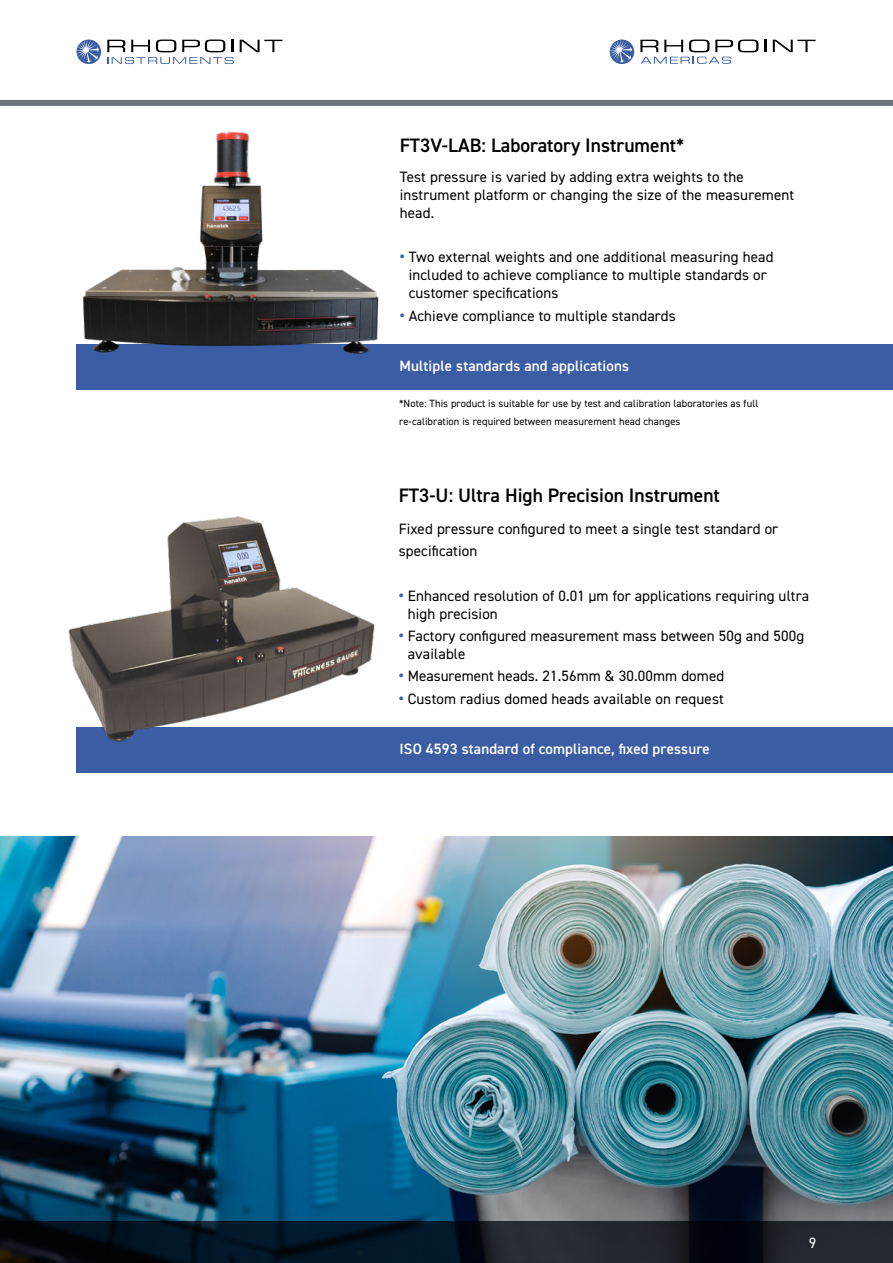
<style>
.page{position:relative;width:893px;height:1263px;background:#fff}
.page>*{position:absolute;margin:0;border:0;box-sizing:border-box;transform-origin:0 0}
.t1{font:600 19.5px "DIN2014";color:#000}
.t2{font:15px/18px "DIN2014";letter-spacing:.01em;color:#000}
.t3{font:600 15px "DIN2014";letter-spacing:.01em;color:#fff}
.t4{font:15px "DIN2014";color:#fff}
.t5{font:10.5px/18px "DIN2014";letter-spacing:.01em;color:#000}
.s1{font-weight:700;font-size:16.5px;color:#3b5da3}
</style>
<div class="page">
<div style="left:0;top:100px;width:893px;height:6px;background:#70737a"></div>
<svg style="left:240px;top:40px;width:42px;height:12px"></svg>
<svg style="left:107px;top:40px;width:127px;height:24px"></svg>
<svg style="left:77px;top:40px;width:24px;height:24px"></svg>
<svg style="left:77px;top:40px;width:22px;height:23px"></svg>
<svg style="left:764px;top:40px;width:2px;height:12px"></svg>
<svg style="left:773px;top:40px;width:43px;height:12px"></svg>
<svg style="left:610px;top:40px;width:24px;height:24px"></svg>
<svg style="left:610px;top:40px;width:22px;height:23px"></svg>
<svg style="left:640px;top:40px;width:118px;height:24px"></svg>
<img style="left:0;top:836px;width:893px;height:385px">
<svg style="left:0;top:1221px;width:893px;height:42px;background:#0d1822"></svg>
<div style="left:77px;top:344px;width:816px;height:45px;background:#3b5da3"></div>
<div style="left:77px;top:727px;width:816px;height:46px;background:#3b5da3"></div>
<img style="left:68px;top:516px;width:307px;height:245px">
<img style="left:76px;top:131px;width:303px;height:224px">
<h1 class="t1" style="left:400px;top:136px;width:286px">FT3V-LAB: Laboratory Instrument*</h1>
<p class="t2" style="left:400px;top:168px;width:396px">Test pressure is varied by adding extra weights to the instrument platform or changing the size of the measurement head.</p>
<p class="t2" style="left:409px;top:249px;width:366px;text-indent:-9px"><span class="s1">•</span> Two external weights and one additional measuring head included to achieve compliance to multiple standards or customer specifications</p>
<p class="t2" style="left:400px;top:307px;width:278px"><span class="s1">•</span> Achieve compliance to multiple standards</p>
<p class="t3" style="left:399px;top:359px;width:231px">Multiple standards and applications</p>
<p class="t5" style="left:399px;top:395px;width:360px">*Note: This product is suitable for use by test and calibration laboratories as full re-calibration is required between measurement head changes</p>
<h1 class="t1" style="left:399px;top:486px;width:323px">FT3-U: Ultra High Precision Instrument</h1>
<p class="t2" style="left:399px;top:518px;width:381px;line-height:22.2px">Fixed pressure configured to meet a single test standard or specification</p>
<p class="t2" style="left:408px;top:587px;width:403px;text-indent:-9px"><span class="s1">•</span> Enhanced resolution of 0.01 µm for applications requiring ultra high precision</p>
<p class="t2" style="left:408px;top:627px;width:398px;text-indent:-9px"><span class="s1">•</span> Factory configured measurement mass between 50g and 500g available</p>
<p class="t2" style="left:399px;top:668px;width:327px"><span class="s1">•</span> Measurement heads. 21.56mm &amp; 30.00mm domed</p>
<p class="t2" style="left:399px;top:690px;width:327px"><span class="s1">•</span> Custom radius domed heads available on request</p>
<p class="t3" style="left:399px;top:742px;width:312px">ISO 4593 standard of compliance, fixed pressure</p>
<p class="t4" style="left:809px;top:1236px;width:9px">9</p>
</div>
